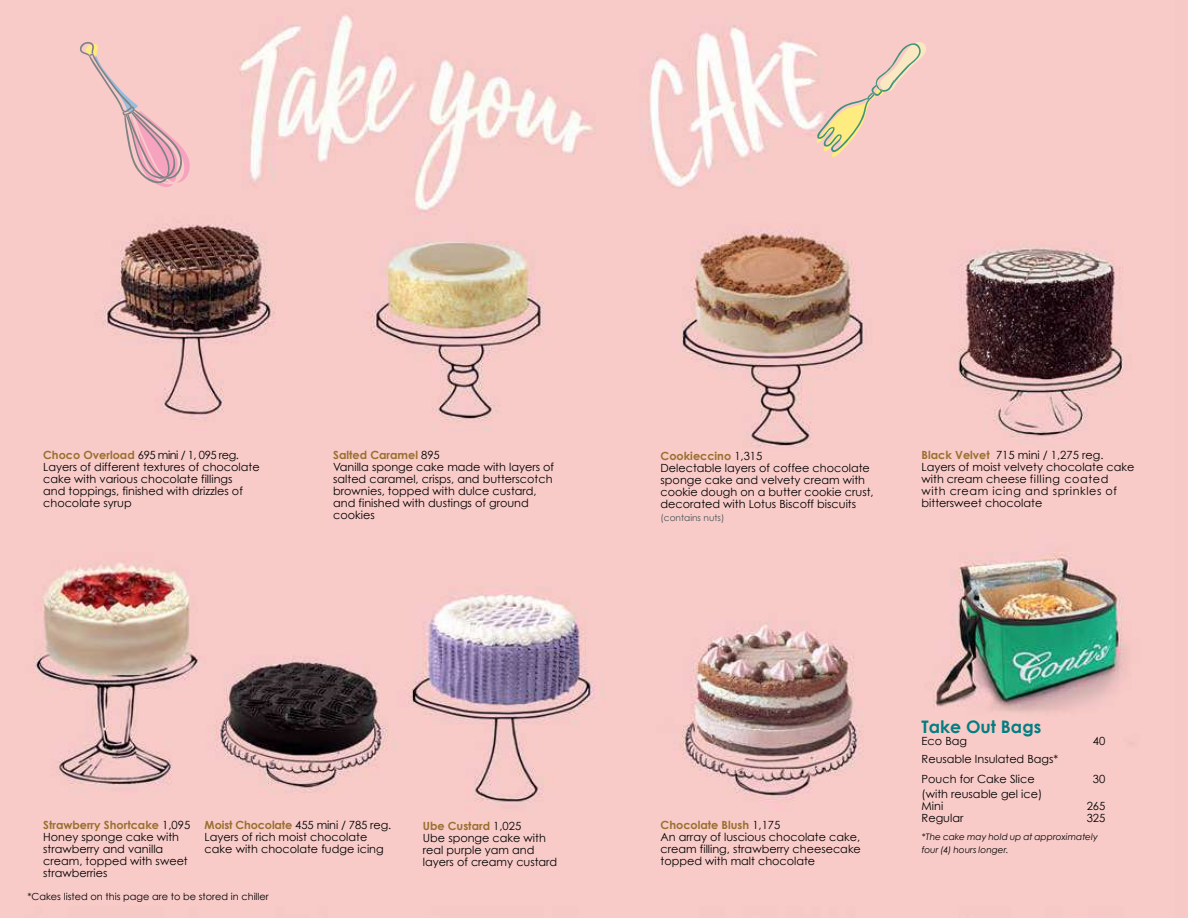
<style>
.page{position:relative;width:1188px;height:918px;background:#fff}
.page>*{position:absolute;margin:0;border:0;box-sizing:border-box;transform-origin:0 0}
.t1{font:700 17.25px "Century Gothic";color:#007e81}
.t2{font:11.25px/12px "Century Gothic";color:#000}
.t3{font:9.75px "Century Gothic";color:#000}
.t4{font:italic 9px/13.2px "Century Gothic";color:#000}
.t5{font:9px "Century Gothic";color:#455354}
.s1{font-weight:700;color:#9a6f2f}
</style>
<div class="page">
<img style="left:0;top:0;width:1188px;height:918px">
<svg style="left:79px;top:41px;width:112px;height:149px"></svg>
<svg style="left:815px;top:41px;width:112px;height:117px"></svg>
<p class="t2" style="left:43px;top:448px;width:218px"><span class="s1">Choco Overload</span> 695 mini / 1, 095 reg.<br>Layers of different textures of chocolate cake with various chocolate fillings<br>and toppings, finished with drizzles of chocolate syrup</p>
<p class="t2" style="left:922px;top:449px;width:214px"><span class="s1">Black Velvet</span> 715 mini / 1,275 reg.<br>Layers of moist velvety chocolate cake with cream cheese filling coated with cream icing and sprinkles of bittersweet chocolate</p>
<p class="t2" style="left:333px;top:449px;width:222px"><span class="s1">Salted Caramel</span> 895<br>Vanilla sponge cake made with layers of salted caramel, crisps, and butterscotch brownies, topped with dulce custard, and finished with dustings of ground cookies</p>
<p class="t2" style="left:661px;top:450px;width:215px"><span class="s1">Cookieccino</span> 1,315<br>Delectable layers of coffee chocolate sponge cake and velvety cream with cookie dough on a butter cookie crust, decorated with Lotus Biscoff biscuits</p>
<p class="t5" style="left:661px;top:513px;width:65px">(contains nuts)</p>
<h1 class="t1" style="left:922px;top:716px;width:121px">Take Out Bags</h1>
<p class="t2" style="left:922px;top:735px;width:47px">Eco Bag</p>
<p class="t2" style="left:1093px;top:735px;width:14px">40</p>
<p class="t2" style="left:922px;top:749px;width:138px;line-height:19.5px">Reusable Insulated Bags*<br>Pouch for Cake Slice</p>
<p class="t2" style="left:1093px;top:773px;width:14px">30</p>
<p class="t2" style="left:43px;top:819px;width:149px"><span class="s1">Strawberry Shortcake</span> 1,095<br>Honey sponge cake with strawberry and vanilla cream, topped with sweet strawberries</p>
<p class="t2" style="left:205px;top:819px;width:188px"><span class="s1">Moist Chocolate</span> 455 mini / 785 reg.<br>Layers of rich moist chocolate cake with chocolate fudge icing</p>
<p class="t3" style="left:27px;top:890px;width:243px">*Cakes listed on this page are to be stored in chiller</p>
<p class="t2" style="left:423px;top:820px;width:136px"><span class="s1">Ube Custard</span> 1,025<br>Ube sponge cake with real purple yam and layers of creamy custard</p>
<p class="t2" style="left:661px;top:819px;width:202px"><span class="s1">Chocolate Blush</span> 1,175<br>An array of luscious chocolate cake, cream filling, strawberry cheesecake topped with malt chocolate</p>
<p class="t2" style="left:922px;top:788px;width:122px">(with reusable gel ice)<br>Mini</p>
<p class="t2" style="left:1087px;top:800px;width:20px">265</p>
<p class="t2" style="left:922px;top:812px;width:43px">Regular</p>
<p class="t2" style="left:1087px;top:812px;width:20px">325</p>
<p class="t4" style="left:922px;top:830px;width:177px">*The cake may hold up at approximately four (4) hours longer.</p>
</div>
